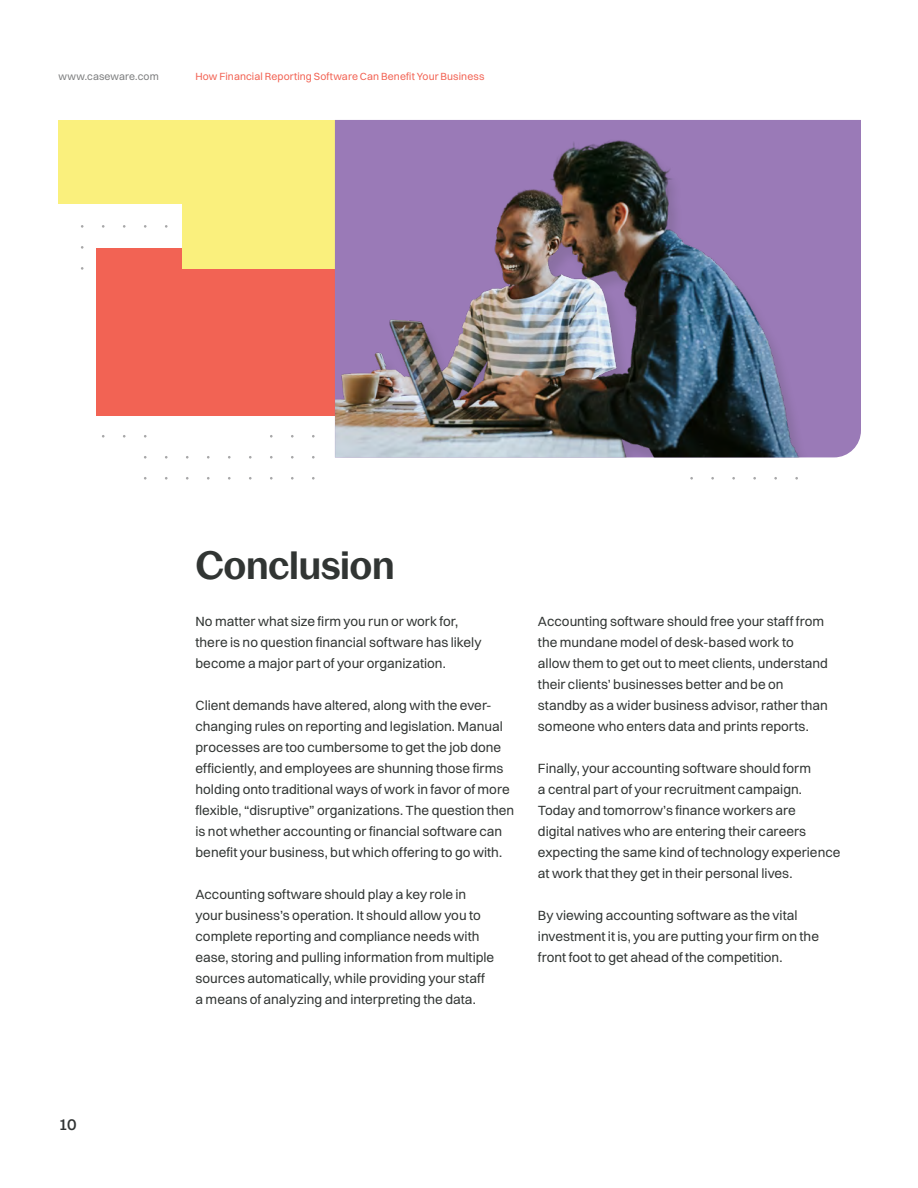
<style>
.page{position:relative;width:918px;height:1188px;background:#fff}
.page>*{position:absolute;margin:0;border:0;box-sizing:border-box;transform-origin:0 0}
.t1{font:600 39px "Pastiche Grotesque";letter-spacing:-.02em;color:#313533}
.t2{font:500 16.5px "Switzer";color:#303333}
.t3{font:13.5px/21px "Switzer";color:#313533}
.t4{font:10.5px "Switzer";letter-spacing:.01em;color:#f26354}
.t5{font:10.5px "Switzer";letter-spacing:.01em;color:#7d7e7f}
</style>
<div class="page">
<div style="left:96px;top:248px;width:239px;height:168px;background:#f26354"></div>
<div style="left:183px;top:120px;width:152px;height:148px;background:#faf07d"></div>
<div style="left:59px;top:120px;width:155px;height:84px;background:#faf07d"></div>
<div style="left:335px;top:120px;width:526px;height:11px;background:#9a7ab7"></div>
<img style="left:335px;top:131px;width:526px;height:326px">
<p class="t5" style="left:58px;top:70px;width:102px">www.caseware.com</p>
<p class="t4" style="left:196px;top:70px;width:291px">How Financial Reporting Software Can Benefit Your Business</p>
<p class="t2" style="left:59px;top:1114px;width:20px">10</p>
<h1 class="t1" style="left:196px;top:536px;width:201px">Conclusion</h1>
<p class="t3" style="left:196px;top:610px;width:288px">No matter what size firm you run or work for, there is no question financial software has likely become a major part of your organization.</p>
<p class="t3" style="left:196px;top:694px;width:320px">Client demands have altered, along with the ever&shy;changing rules on reporting and legislation. Manual processes are too cumbersome to get the job done efficiently, and employees are shunning those firms holding onto traditional ways of work in favor of more flexible, “disruptive” organizations. The question then is not whether accounting or financial software can benefit your business, but which offering to go with.</p>
<p class="t3" style="left:196px;top:883px;width:300px">Accounting software should play a key role in your business’s operation. It should allow you to complete reporting and compliance needs with ease, storing and pulling information from multiple sources automatically, while providing your staff a means of analyzing and interpreting the data.</p>
<p class="t3" style="left:538px;top:610px;width:292px">Accounting software should free your staff from the mundane model of desk-based work to allow them to get out to meet clients, understand their clients’ businesses better and be on standby as a wider business advisor, rather than someone who enters data and prints reports.</p>
<p class="t3" style="left:538px;top:757px;width:304px">Finally, your accounting software should form<br>a central part of your recruitment campaign.<br>Today and tomorrow’s finance workers are<br>digital natives who are entering their careers expecting the same kind of technology experience at work that they get in their personal lives.</p>
<p class="t3" style="left:538px;top:904px;width:283px">By viewing accounting software as the vital investment it is, you are putting your firm on the front foot to get ahead of the competition.</p>
</div>
